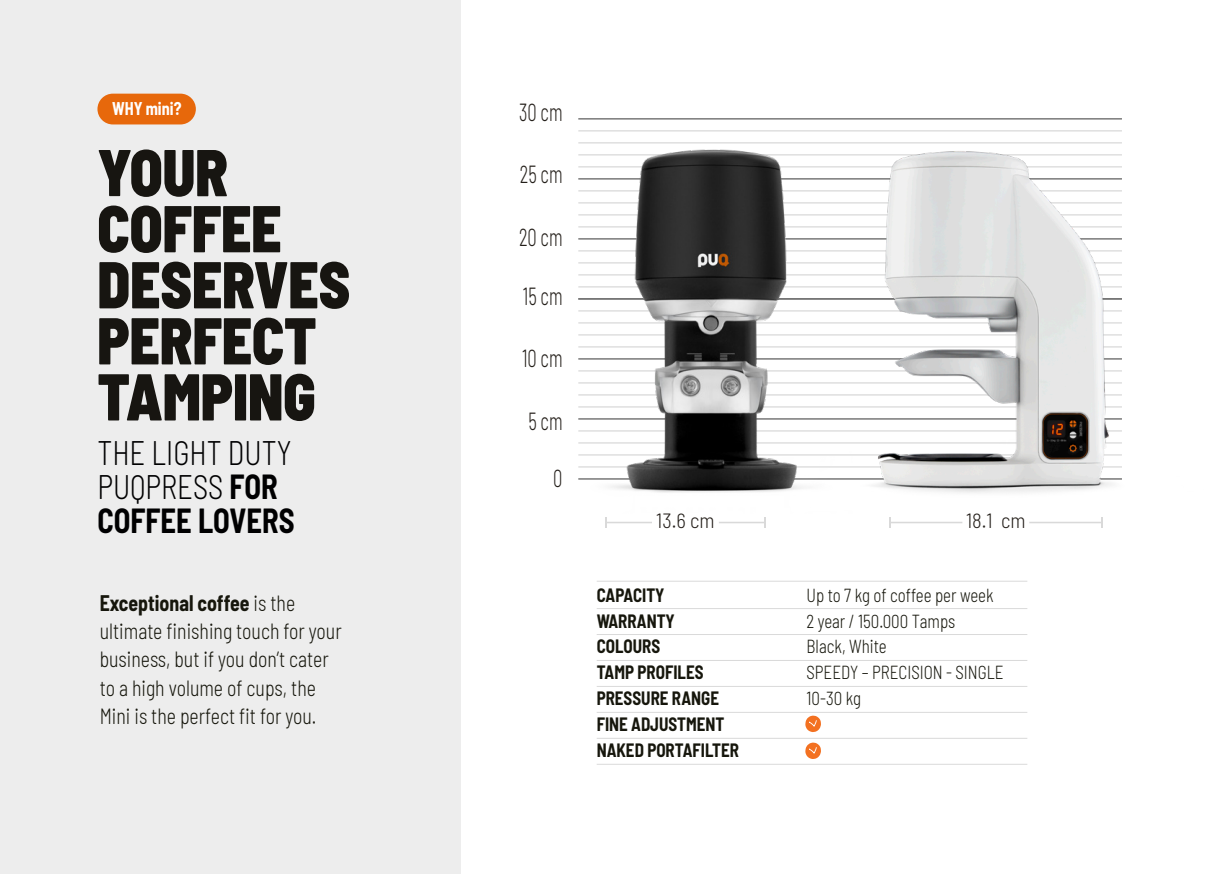
<style>
.page{position:relative;width:1225px;height:874px;background:#fff}
.page>*{position:absolute;margin:0;border:0;box-sizing:border-box;transform-origin:0 0}
.t1{font:900 semi-condensed 66px/56px "Barlow";color:#171511;scale:.9 1}
.t2{font:300 semi-condensed 34px/34px "Barlow";color:#000001;scale:.9 1}
.t3{font:300 semi-condensed 24.8px "Barlow";color:#241f1a;scale:.75 1}
.t4{font:300 semi-condensed 22px/28px "Barlow";color:#16160c;scale:.9 1}
.t5{font:300 semi-condensed 20.6px "Barlow";color:#241f1a}
.t6{font:300 semi-condensed 18.8px "Barlow";color:#16160c;scale:.9 1}
.t7{font:700 semi-condensed 18.8px "Barlow";color:#16160c;scale:.9 1}
.t8{font:700 semi-condensed 18px "Barlow";color:#fff;scale:.9 1}
.s1{font-weight:700}
</style>
<div class="page">
<hr style="left:578px;top:118px;width:544px;height:1px;background:#4d4d4d">
<hr style="left:606px;top:521px;width:46px;height:2px;background:#d9d9d9">
<div style="left:0;top:0;width:460px;height:873px;background:#ededed"></div>
<div style="left:97px;top:94px;width:99px;height:30px;background:#e7680b;border-radius:15px"></div>
<hr style="left:597px;top:580px;width:430px;height:1px;background:#dadada">
<hr style="left:597px;top:608px;width:430px;height:1px;background:#dadada">
<hr style="left:597px;top:634px;width:430px;height:1px;background:#dadada">
<hr style="left:597px;top:659px;width:430px;height:1px;background:#dadada">
<hr style="left:597px;top:685px;width:430px;height:1px;background:#dadada">
<hr style="left:597px;top:711px;width:430px;height:1px;background:#dadada">
<hr style="left:597px;top:737px;width:430px;height:1px;background:#dadada">
<hr style="left:597px;top:763px;width:430px;height:1px;background:#dadada">
<img style="left:578px;top:130px;width:83px;height:363px">
<img style="left:661px;top:118px;width:461px;height:409px">
<svg style="left:805px;top:742px;width:16px;height:16px"></svg>
<svg style="left:805px;top:715px;width:16px;height:16px"></svg>
<p class="t8" style="left:112px;top:95px;width:79px">WHY mini?</p>
<p class="t1" style="left:97px;top:141px;width:282px">YOUR<br>COFFEE<br>DESERVES<br>PERFECT<br>TAMPING</p>
<p class="t2" style="left:97px;top:433px;width:221px">THE LIGHT DUTY<br>PUQPRESS <span class="s1">FOR<br>COFFEE LOVERS</span></p>
<p class="t4" style="left:100px;top:587px;width:270px"><span class="s1">Exceptional coffee</span> is the ultimate finishing touch for your business, but if you don’t cater to a high volume of cups, the<br>Mini is the perfect fit for you.</p>
<p class="t3" style="left:519px;top:94px;width:59px">30 cm</p>
<p class="t3" style="left:520px;top:156px;width:58px">25 cm</p>
<p class="t3" style="left:519px;top:219px;width:60px">20 cm</p>
<p class="t3" style="left:523px;top:278px;width:54px">15 cm</p>
<p class="t3" style="left:522px;top:340px;width:56px">10 cm</p>
<p class="t3" style="left:528px;top:403px;width:47px">5 cm</p>
<p class="t3" style="left:553px;top:460px;width:14px">0</p>
<p class="t5" style="left:656px;top:505px;width:60px">13.6 cm</p>
<p class="t5" style="left:966px;top:505px;width:61px">18.1 cm</p>
<p class="t7" style="left:597px;top:581px;width:77px">CAPACITY</p>
<p class="t6" style="left:806px;top:581px;width:209px">Up to 7 kg of coffee per week</p>
<p class="t7" style="left:597px;top:606px;width:88px">WARRANTY</p>
<p class="t6" style="left:806px;top:607px;width:167px">2 year / 150.000 Tamps</p>
<p class="t7" style="left:597px;top:632px;width:72px">COLOURS</p>
<p class="t6" style="left:806px;top:633px;width:91px">Black, White</p>
<p class="t7" style="left:597px;top:658px;width:120px">TAMP PROFILES</p>
<p class="t6" style="left:806px;top:658px;width:221px">SPEEDY – PRECISION - SINGLE</p>
<p class="t7" style="left:597px;top:684px;width:137px">PRESSURE RANGE</p>
<p class="t6" style="left:806px;top:684px;width:62px">10-30 kg</p>
<p class="t7" style="left:597px;top:710px;width:143px">FINE ADJUSTMENT</p>
<p class="t7" style="left:597px;top:736px;width:159px">NAKED PORTAFILTER</p>
</div>
